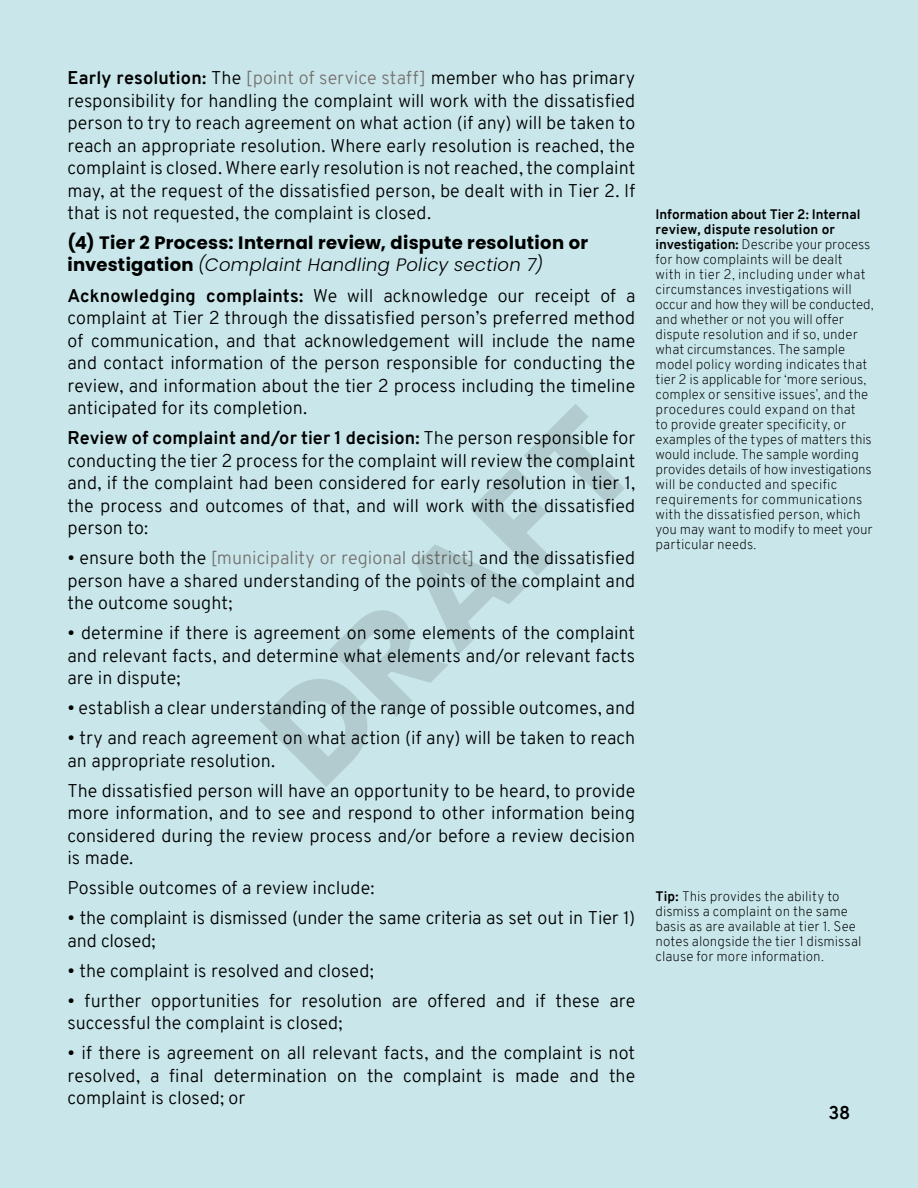
<style>
.page{position:relative;width:918px;height:1188px;background:#c9e7eb}
.page>*{position:absolute;margin:0;border:0;box-sizing:border-box;transform-origin:0 0}
.t1{font:700 135px "Poppins";color:#000}
.t2{font:300 18px/22.5px "Overpass";letter-spacing:.005em;color:#000;text-align:justify}
.t3{font:700 18px/21.6px "Poppins";letter-spacing:.02em;color:#000}
.t4{font:700 18px "Overpass";color:#000}
.t5{font:200 13.5px/15px "Overpass";color:#000}
.s1{font-weight:700}
.s2{color:#75726f}
.s3{font-weight:300;font-style:italic}
</style>
<div class="page">
<p class="t2" style="left:68px;top:67px;width:569px"><span class="s1">Early resolution:</span> The <span class="s2">[point of service staff]</span> member who has primary responsibility for handling the complaint will work with the dissatisfied person to try to reach agreement on what action (if any) will be taken to reach an appropriate resolution. Where early resolution is reached, the complaint is closed. Where early resolution is not reached, the complaint may, at the request of the dissatisfied person, be dealt with in Tier 2. If that is not requested, the complaint is closed.</p>
<p class="t3" style="left:68px;top:232px;width:522px">(4) Tier 2 Process: Internal review, dispute resolution or investigation <span class="s3">(Complaint Handling Policy section 7)</span></p>
<p class="t2" style="left:68px;top:284px;width:569px"><span class="s1">Acknowledging complaints:</span> We will acknowledge our receipt of a complaint at Tier 2 through the dissatisfied person’s preferred method of communication, and that acknowledgement will include the name and contact information of the person responsible for conducting the review, and information about the tier 2 process including the timeline anticipated for its completion.</p>
<p class="t2" style="left:68px;top:427px;width:569px"><span class="s1">Review of complaint and/or tier 1 decision:</span> The person responsible for conducting the tier 2 process for the complaint will review the complaint and, if the complaint had been considered for early resolution in tier 1, the process and outcomes of that, and will work with the dissatisfied person to:</p>
<p class="t2" style="left:68px;top:547px;width:569px">• ensure both the <span class="s2">[municipality or regional district]</span> and the dissatisfied person have a shared understanding of the points of the complaint and the outcome sought;</p>
<p class="t2" style="left:68px;top:622px;width:569px">• determine if there is agreement on some elements of the complaint and relevant facts, and determine what elements and/or relevant facts are in dispute;</p>
<p class="t2" style="left:68px;top:697px;width:569px">• establish a clear understanding of the range of possible outcomes, and</p>
<p class="t2" style="left:68px;top:727px;width:569px">• try and reach agreement on what action (if any) will be taken to reach an appropriate resolution.</p>
<p class="t2" style="left:68px;top:779px;width:569px">The dissatisfied person will have an opportunity to be heard, to provide more information, and to see and respond to other information being considered during the review process and/or before a review decision is made.</p>
<p class="t2" style="left:68px;top:877px;width:309px">Possible outcomes of a review include:</p>
<p class="t2" style="left:68px;top:907px;width:569px">• the complaint is dismissed (under the same criteria as set out in Tier 1) and closed;</p>
<p class="t2" style="left:68px;top:959px;width:308px">• the complaint is resolved and closed;</p>
<p class="t2" style="left:68px;top:989px;width:569px">• further opportunities for resolution are offered and if these are successful the complaint is closed;</p>
<p class="t2" style="left:68px;top:1042px;width:569px">• if there is agreement on all relevant facts, and the complaint is not resolved, a final determination on the complaint is made and the complaint is closed; or</p>
<h1 class="t1" style="left:231px;top:704px;width:461px;rotate:-45deg">DRAFT</h1>
<p class="t5" style="left:656px;top:207px;width:220px"><span class="s1">Information about Tier 2: Internal review, dispute resolution or investigation:</span> Describe your process for how complaints will be dealt<br>with in tier 2, including under what circumstances investigations will occur and how they will be conducted, and whether or not you will offer dispute resolution and if so, under what circumstances. The sample model policy wording indicates that tier 2 is applicable for ‘more serious, complex or sensitive issues’, and the procedures could expand on that<br>to provide greater specificity, or examples of the types of matters this would include. The sample wording provides details of how investigations will be conducted and specific requirements for communications with the dissatisfied person, which you may want to modify to meet your particular needs.</p>
<p class="t5" style="left:656px;top:889px;width:207px"><span class="s1">Tip:</span> This provides the ability to dismiss a complaint on the same basis as are available at tier 1. See notes alongside the tier 1 dismissal clause for more information.</p>
<p class="t4" style="left:828px;top:1100px;width:24px">38</p>
</div>
